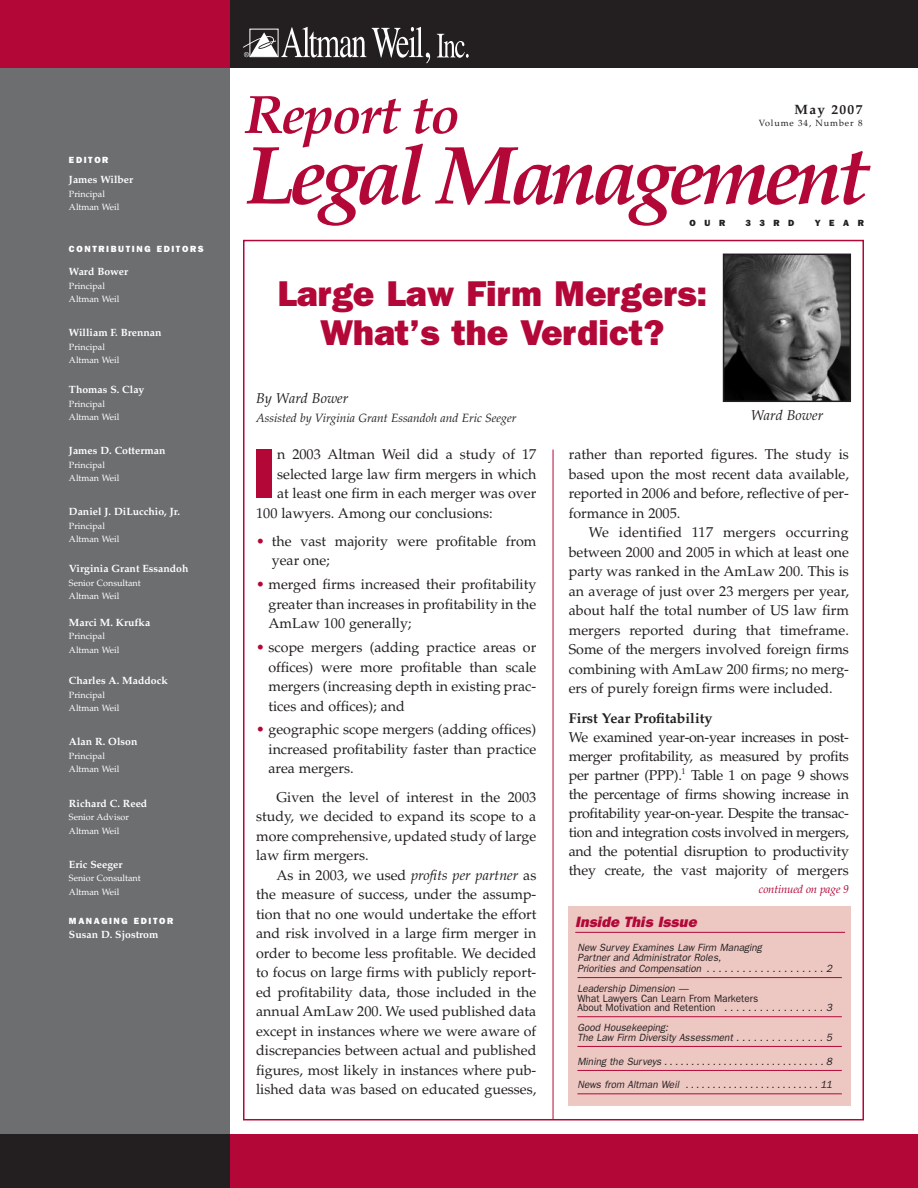
<style>
.page{position:relative;width:918px;height:1188px;background:#fff}
.page>*{position:absolute;margin:0;border:0;box-sizing:border-box;transform-origin:0 0}
.t1{font:italic 700 82.5px "Palatino";letter-spacing:-.06em;color:#b30738}
.t2{font:800 71.25px "Franklin Gothic";color:#b30738}
.t3{font:italic 700 54px "Palatino";letter-spacing:-.035em;color:#b30738}
.t4{font:800 36px/39px "Franklin Gothic";color:#b30738;text-align:center}
.t5{font:italic 800 15px "Franklin Gothic";color:#b30738}
.t6{font:14.25px/19.5px "Palatino";color:#231f20;text-align:justify}
.t7{font:700 14.25px "Palatino";color:#231f20}
.t8{font:italic 14.25px "Palatino";color:#231f20}
.t9{font:700 13.5px "Palatino";letter-spacing:.1em;color:#231f20}
.t10{font:italic 12px "Palatino";color:#231f20}
.t11{font:italic 11.4px "Palatino";letter-spacing:-.015em;color:#b30738}
.t12{font:italic 10.5px/10.5px "Franklin Gothic";color:#231f20;scale:.95 1}
.t13{font:700 10.5px "Palatino";color:#fff}
.t14{font:10.5px/9.4px "Franklin Gothic";color:#231f20;scale:.95 1}
.t15{font:9px/13.5px "Palatino";color:#fff}
.t16{font:800 9px "Franklin Gothic";letter-spacing:.18em;color:#fff}
.t17{font:9px "Palatino";letter-spacing:.1em;color:#231f20}
.t18{font:800 9px "Franklin Gothic";letter-spacing:.96em;color:#231f20}
.s1{color:#b30738}
.s2{font-style:italic}
</style>
<div class="page">
<div style="left:568px;top:906px;width:282px;height:199px;background:#edc7c2"></div>
<div style="left:0;top:1134px;width:918px;height:54px;background:#b30738"></div>
<div style="left:0;top:0;width:230px;height:1188px;background:#6d6e70"></div>
<div style="left:0;top:0;width:918px;height:68px;background:#231f20"></div>
<div style="left:0;top:0;width:230px;height:68px;background:#b30738"></div>
<div style="left:0;top:1134px;width:230px;height:54px;background:#231f20"></div>
<hr style="left:553px;top:450px;width:1px;height:670px;background:#b30738">
<svg style="left:372px;top:27px;width:58px;height:36px"></svg>
<svg style="left:437px;top:34px;width:32px;height:24px"></svg>
<svg style="left:243px;top:27px;width:123px;height:31px"></svg>
<hr style="left:575px;top:932px;width:270px;height:1px;background:#b30738">
<hr style="left:577px;top:977px;width:265px;height:1px;background:#b30738">
<hr style="left:577px;top:1016px;width:265px;height:1px;background:#b30738">
<hr style="left:577px;top:1046px;width:265px;height:1px;background:#b30738">
<hr style="left:577px;top:1070px;width:265px;height:1px;background:#b30738">
<hr style="left:577px;top:1093px;width:265px;height:1px;background:#b30738">
<img style="left:726px;top:257px;width:122px;height:142px">
<div style="left:723px;top:254px;width:128px;height:148px;border:2px solid #231f20"></div>
<p class="t16" style="left:69px;top:157px;width:41px">EDITOR</p>
<p class="t13" style="left:69px;top:175px;width:66px">James Wilber</p>
<p class="t15" style="left:69px;top:188px;width:52px">Principal<br>Altman Weil</p>
<p class="t16" style="left:69px;top:246px;width:136px">CONTRIBUTING EDITORS</p>
<p class="t13" style="left:69px;top:268px;width:61px">Ward Bower</p>
<p class="t15" style="left:69px;top:280px;width:52px">Principal<br>Altman Weil</p>
<p class="t13" style="left:69px;top:329px;width:94px">William F. Brennan</p>
<p class="t15" style="left:69px;top:341px;width:52px">Principal<br>Altman Weil</p>
<p class="t13" style="left:69px;top:385px;width:77px">Thomas S. Clay</p>
<p class="t15" style="left:69px;top:398px;width:52px">Principal<br>Altman Weil</p>
<p class="t13" style="left:69px;top:447px;width:98px">James D. Cotterman</p>
<p class="t15" style="left:69px;top:459px;width:52px">Principal<br>Altman Weil</p>
<p class="t13" style="left:69px;top:508px;width:112px">Daniel J. DiLucchio, Jr.</p>
<p class="t15" style="left:69px;top:520px;width:52px">Principal<br>Altman Weil</p>
<p class="t13" style="left:69px;top:565px;width:121px">Virginia Grant Essandoh</p>
<p class="t15" style="left:69px;top:577px;width:73px">Senior Consultant<br>Altman Weil</p>
<p class="t13" style="left:69px;top:618px;width:83px">Marci M. Krufka</p>
<p class="t15" style="left:69px;top:630px;width:52px">Principal<br>Altman Weil</p>
<p class="t13" style="left:69px;top:677px;width:100px">Charles A. Maddock</p>
<p class="t15" style="left:69px;top:689px;width:52px">Principal<br>Altman Weil</p>
<p class="t13" style="left:69px;top:738px;width:70px">Alan R. Olson</p>
<p class="t15" style="left:69px;top:750px;width:52px">Principal<br>Altman Weil</p>
<p class="t13" style="left:69px;top:799px;width:80px">Richard C. Reed</p>
<p class="t15" style="left:69px;top:811px;width:61px">Senior Advisor<br>Altman Weil</p>
<p class="t13" style="left:69px;top:860px;width:55px">Eric Seeger</p>
<p class="t15" style="left:69px;top:872px;width:73px">Senior Consultant<br>Altman Weil</p>
<p class="t16" style="left:69px;top:918px;width:106px">MANAGING EDITOR</p>
<p class="t13" style="left:69px;top:930px;width:91px">Susan D. Sjostrom</p>
<h3 class="t3" style="left:244px;top:94px;width:217px">Report to</h3>
<h1 class="t1" style="left:244px;top:144px;width:626px">Legal Management</h1>
<p class="t9" style="left:795px;top:105px;width:69px">May 2007</p>
<p class="t17" style="left:759px;top:120px;width:105px">Volume 34, Number 8</p>
<p class="t18" style="left:690px;top:220px;width:37px">OUR</p>
<p class="t18" style="left:745px;top:220px;width:50px">33RD</p>
<p class="t18" style="left:815px;top:220px;width:51px">YEAR</p>
<h3 class="t4" style="left:277px;top:277px;width:431px">Large Law Firm Mergers:<br>What’s the Verdict?</h3>
<p class="t8" style="left:256px;top:392px;width:94px">By Ward Bower</p>
<p class="t10" style="left:256px;top:413px;width:262px">Assisted by Virginia Grant Essandoh and Eric Seeger</p>
<p class="t8" style="left:751px;top:409px;width:74px">Ward Bower</p>
<h2 class="t2" style="left:253px;top:449px;width:24px">I</h2>
<p class="t6" style="left:277px;top:446px;width:261px">n 2003 Altman Weil did a study of 17</p>
<p class="t6" style="left:277px;top:466px;width:261px">selected large law firm mergers in which</p>
<p class="t6" style="left:277px;top:485px;width:261px">at least one firm in each merger was over</p>
<p class="t6" style="left:256px;top:505px;width:238px">100 lawyers. Among our conclusions:</p>
<p class="t6" style="left:272px;top:533px;width:266px;text-indent:-16px"><span class="s1">•</span> the vast majority were profitable from year one;</p>
<p class="t6" style="left:269px;top:576px;width:269px;text-indent:-12px"><span class="s1">•</span> merged firms increased their profitability greater than increases in profitability in the AmLaw 100 generally;</p>
<p class="t6" style="left:269px;top:639px;width:269px;text-indent:-12px"><span class="s1">•</span> scope mergers (adding practice areas or offices) were more profitable than scale mergers (increasing depth in existing prac&shy;tices and offices); and</p>
<p class="t6" style="left:269px;top:721px;width:269px;text-indent:-12px"><span class="s1">•</span> geographic scope mergers (adding offices) increased profitability faster than practice area mergers.</p>
<p class="t6" style="left:256px;top:789px;width:282px;text-indent:20px">Given the level of interest in the 2003 study, we decided to expand its scope to a more comprehensive, updated study of large law firm mergers.</p>
<p class="t6" style="left:256px;top:867px;width:282px;text-indent:20px">As in 2003, we used <span class="s2">profits per partner</span> as the measure of success, under the assump&shy;tion that no one would undertake the effort and risk involved in a large firm merger in order to become less profitable. We decided to focus on large firms with publicly report&shy;ed profitability data, those included in the annual AmLaw 200. We used published data except in instances where we were aware of discrepancies between actual and published figures, most likely in instances where pub&shy;lished data was based on educated guesses,</p>
<p class="t6" style="left:569px;top:446px;width:282px">rather than reported figures. The study is based upon the most recent data available, reported in 2006 and before, reflective of per&shy;formance in 2005.</p>
<p class="t6" style="left:569px;top:524px;width:282px;text-indent:20px">We identified 117 mergers occurring between 2000 and 2005 in which at least one party was ranked in the AmLaw 200. This is an average of just over 23 mergers per year, about half the total number of US law firm mergers reported during that timeframe.<br>Some of the mergers involved foreign firms combining with AmLaw 200 firms; no merg&shy;ers of purely foreign firms were included.</p>
<p class="t7" style="left:569px;top:713px;width:145px">First Year Profitability</p>
<p class="t6" style="left:569px;top:730px;width:282px;line-height:18.9px">We examined year-on-year increases in post&shy;merger profitability, as measured by profits per partner (PPP).<sup>1</sup> Table 1 on page 9 shows the percentage of firms showing increase in profitability year-on-year. Despite the transac&shy;tion and integration costs involved in mergers, and the potential disruption to productivity they create, the vast majority of mergers</p>
<p class="t5" style="left:575px;top:916px;width:125px">Inside This Issue</p>
<p class="t12" style="left:577px;top:943px;width:271px">New Survey Examines Law Firm Managing<br>Partner and Administrator Roles,<br>Priorities and Compensation . . . . . . . . . . . . . . . . . . . . 2</p>
<p class="t12" style="left:577px;top:984px;width:120px">Leadership Dimension —</p>
<p class="t14" style="left:577px;top:994px;width:271px">What Lawyers Can Learn From Marketers<br>About Motivation and Retention <span class="s2">. . . . . . . . . . . . . . . . . 3</span></p>
<p class="t12" style="left:577px;top:1024px;width:271px;line-height:9.4px">Good Housekeeping:<br>The Law Firm Diversity Assessment . . . . . . . . . . . . . . . 5</p>
<p class="t12" style="left:577px;top:1057px;width:271px">Mining the Surveys . . . . . . . . . . . . . . . . . . . . . . . . . . . . . . 8</p>
<p class="t12" style="left:577px;top:1080px;width:271px">News from Altman Weil . . . . . . . . . . . . . . . . . . . . . . . . . 11</p>
<p class="t11" style="left:759px;top:885px;width:92px">continued on page 9</p>
</div>
